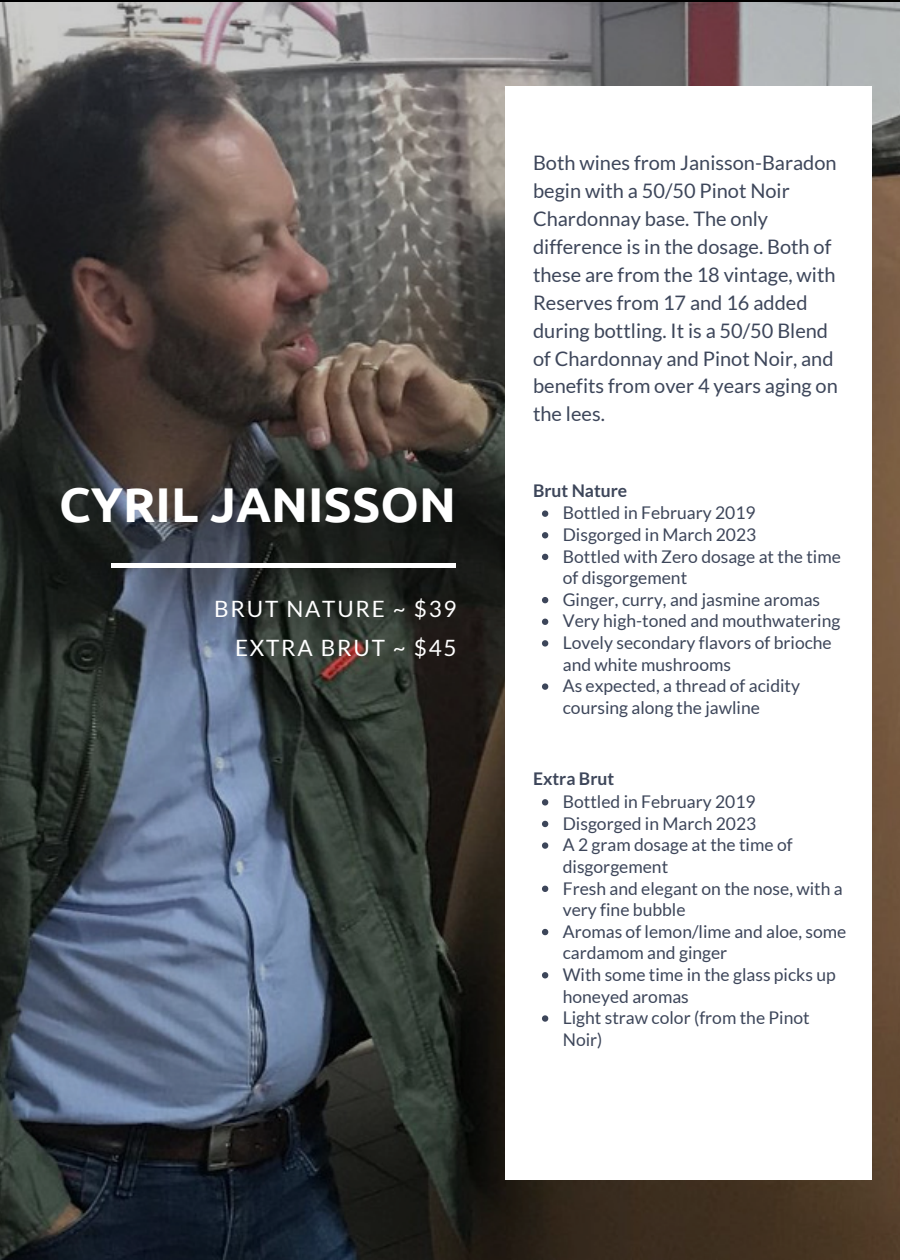
<style>
.page{position:relative;width:900px;height:1260px;background:#fff}
.page>*{position:absolute;margin:0;border:0;box-sizing:border-box;transform-origin:0 0}
.t1{font:700 48.75px "Ubuntu";color:#fff}
.t2{font:22.5px "Lato";letter-spacing:.08em;color:#fff}
.t3{font:20px/28px "Lato";color:#3d465a}
.t4{font:17.5px/21.5px "Lato";color:#3d465a}
.t5{font:700 17.5px "Lato";color:#3d465a}
</style>
<div class="page">
<img style="left:0;top:3px;width:900px;height:1257px">
<div style="left:506px;top:86px;width:365px;height:1093px;background:#fff"></div>
<hr style="left:111px;top:564px;width:345px;height:4px;background:#fff">
<svg style="left:542px;top:510px;width:6px;height:7px"></svg>
<svg style="left:542px;top:532px;width:6px;height:6px"></svg>
<svg style="left:542px;top:554px;width:6px;height:6px"></svg>
<svg style="left:542px;top:597px;width:6px;height:6px"></svg>
<svg style="left:542px;top:619px;width:6px;height:6px"></svg>
<svg style="left:542px;top:640px;width:6px;height:7px"></svg>
<svg style="left:542px;top:683px;width:6px;height:7px"></svg>
<svg style="left:542px;top:799px;width:6px;height:7px"></svg>
<svg style="left:542px;top:821px;width:6px;height:6px"></svg>
<svg style="left:542px;top:842px;width:6px;height:7px"></svg>
<svg style="left:542px;top:886px;width:6px;height:6px"></svg>
<svg style="left:542px;top:929px;width:6px;height:6px"></svg>
<svg style="left:542px;top:972px;width:6px;height:6px"></svg>
<svg style="left:542px;top:1015px;width:6px;height:7px"></svg>
<p class="t1" style="left:59px;top:477px;width:398px">CYRIL JANISSON</p>
<p class="t2" style="left:214px;top:595px;width:244px">BRUT NATURE ~ $39</p>
<p class="t2" style="left:235px;top:634px;width:223px">EXTRA BRUT ~ $45</p>
<p class="t3" style="left:533px;top:148px;width:306px">Both wines from Janisson-Baradon begin with a 50/50 Pinot Noir<br>Chardonnay base. The only difference is in the dosage. Both of these are from the 18 vintage, with<br>Reserves from 17 and 16 added during bottling. It is a 50/50 Blend of Chardonnay and Pinot Noir, and benefits from over 4 years aging on the lees.</p>
<p class="t5" style="left:533px;top:479px;width:96px">Brut Nature</p>
<p class="t4" style="left:563px;top:502px;width:194px">Bottled in February 2019</p>
<p class="t4" style="left:563px;top:523px;width:195px">Disgorged in March 2023</p>
<p class="t4" style="left:563px;top:545px;width:280px">Bottled with Zero dosage at the time of disgorgement</p>
<p class="t4" style="left:563px;top:588px;width:259px">Ginger, curry, and jasmine aromas</p>
<p class="t4" style="left:563px;top:610px;width:279px">Very high-toned and mouthwatering</p>
<p class="t4" style="left:563px;top:632px;width:270px">Lovely secondary flavors of brioche and white mushrooms</p>
<p class="t4" style="left:563px;top:675px;width:239px">As expected, a thread of acidity coursing along the jawline</p>
<p class="t5" style="left:533px;top:768px;width:83px">Extra Brut</p>
<p class="t4" style="left:563px;top:791px;width:194px">Bottled in February 2019</p>
<p class="t4" style="left:563px;top:812px;width:195px">Disgorged in March 2023</p>
<p class="t4" style="left:563px;top:834px;width:231px">A 2 gram dosage at the time of disgorgement</p>
<p class="t4" style="left:563px;top:877px;width:281px">Fresh and elegant on the nose, with a very fine bubble</p>
<p class="t4" style="left:563px;top:920px;width:285px">Aromas of lemon/lime and aloe, some cardamom and ginger</p>
<p class="t4" style="left:563px;top:963px;width:274px">With some time in the glass picks up honeyed aromas</p>
<p class="t4" style="left:563px;top:1007px;width:248px">Light straw color (from the Pinot<br>Noir)</p>
</div>
